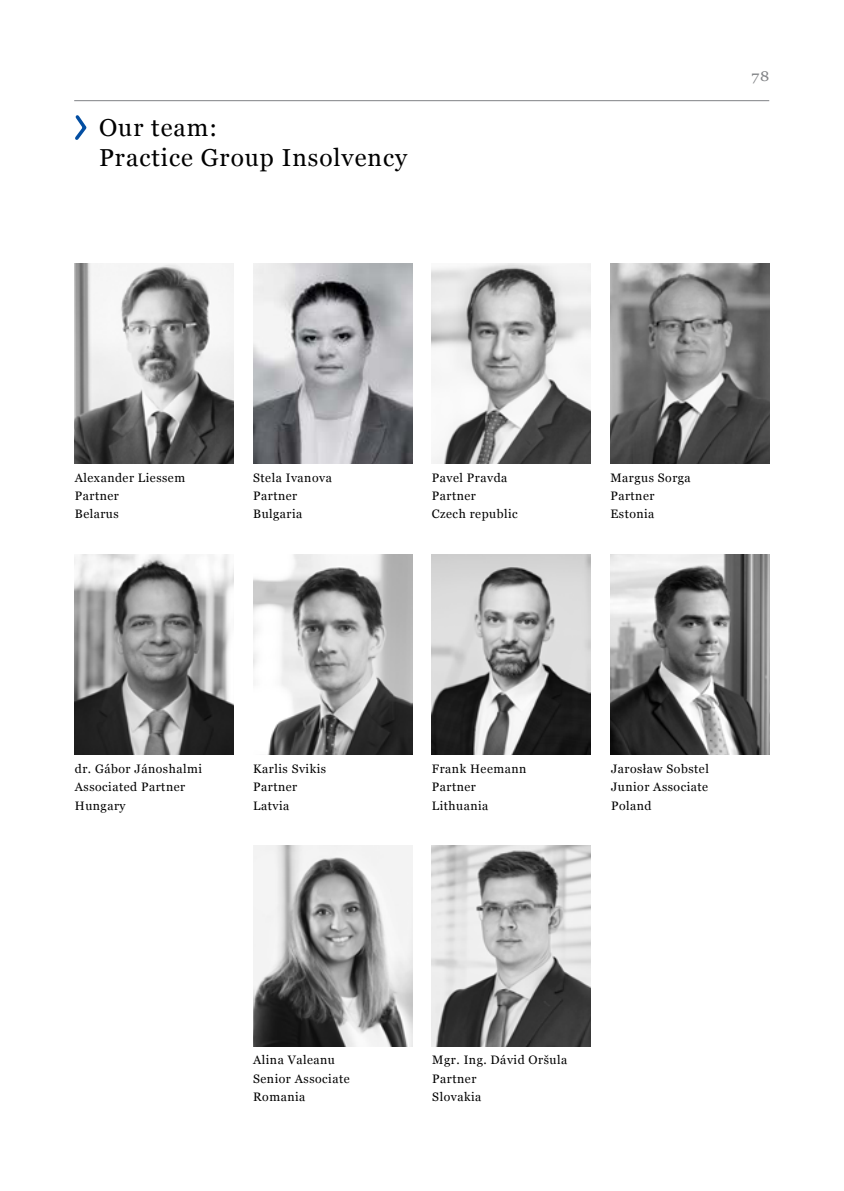
<style>
.page{position:relative;width:844px;height:1191px;background:#fff}
.page>*{position:absolute;margin:0;border:0;box-sizing:border-box;transform-origin:0 0}
.t1{font:24.5px/29.8px "Georgia";letter-spacing:.04em;color:#000}
.t2{font:14px "Georgia";color:#808285;scale:1.1 1}
.t3{font:12.25px/18.2px "Georgia";letter-spacing:.04em;color:#000}
</style>
<div class="page">
<hr style="left:74px;top:100px;width:695px;height:1px;background:#808285">
<svg style="left:75px;top:115px;width:12px;height:25px"></svg>
<img style="left:610px;top:554px;width:159px;height:201px">
<img style="left:74px;top:263px;width:159px;height:200px">
<img style="left:432px;top:846px;width:158px;height:200px">
<img style="left:75px;top:554px;width:159px;height:201px">
<img style="left:610px;top:263px;width:159px;height:200px">
<img style="left:432px;top:263px;width:158px;height:200px">
<img style="left:253px;top:846px;width:159px;height:200px">
<img style="left:432px;top:554px;width:158px;height:201px">
<img style="left:253px;top:554px;width:159px;height:201px">
<img style="left:253px;top:263px;width:159px;height:200px">
<h1 class="t1" style="left:99px;top:111px;width:309px">Our team:<br>Practice Group Insolvency</h1>
<p class="t2" style="left:751px;top:66px;width:18px">78</p>
<p class="t3" style="left:75px;top:468px;width:112px">Alexander Liessem<br>Partner<br>Belarus</p>
<p class="t3" style="left:253px;top:468px;width:80px">Stela Ivanova<br>Partner<br>Bulgaria</p>
<p class="t3" style="left:432px;top:468px;width:87px">Pavel Pravda<br>Partner<br>Czech republic</p>
<p class="t3" style="left:610px;top:468px;width:82px">Margus Sorga<br>Partner<br>Estonia</p>
<p class="t3" style="left:75px;top:759px;width:128px">dr. Gábor Jánoshalmi<br>Associated Partner<br>Hungary</p>
<p class="t3" style="left:253px;top:759px;width:74px">Karlis Svikis<br>Partner<br>Latvia</p>
<p class="t3" style="left:611px;top:759px;width:99px;text-align:justify">Jarosław Sobstel Junior Associate Poland</p>
<p class="t3" style="left:432px;top:759px;width:96px">Frank Heemann<br>Partner<br>Lithuania</p>
<p class="t3" style="left:253px;top:1050px;width:98px">Alina Valeanu<br>Senior Associate<br>Romania</p>
<p class="t3" style="left:432px;top:1050px;width:136px">Mgr. Ing. Dávid Oršula<br>Partner<br>Slovakia</p>
</div>
